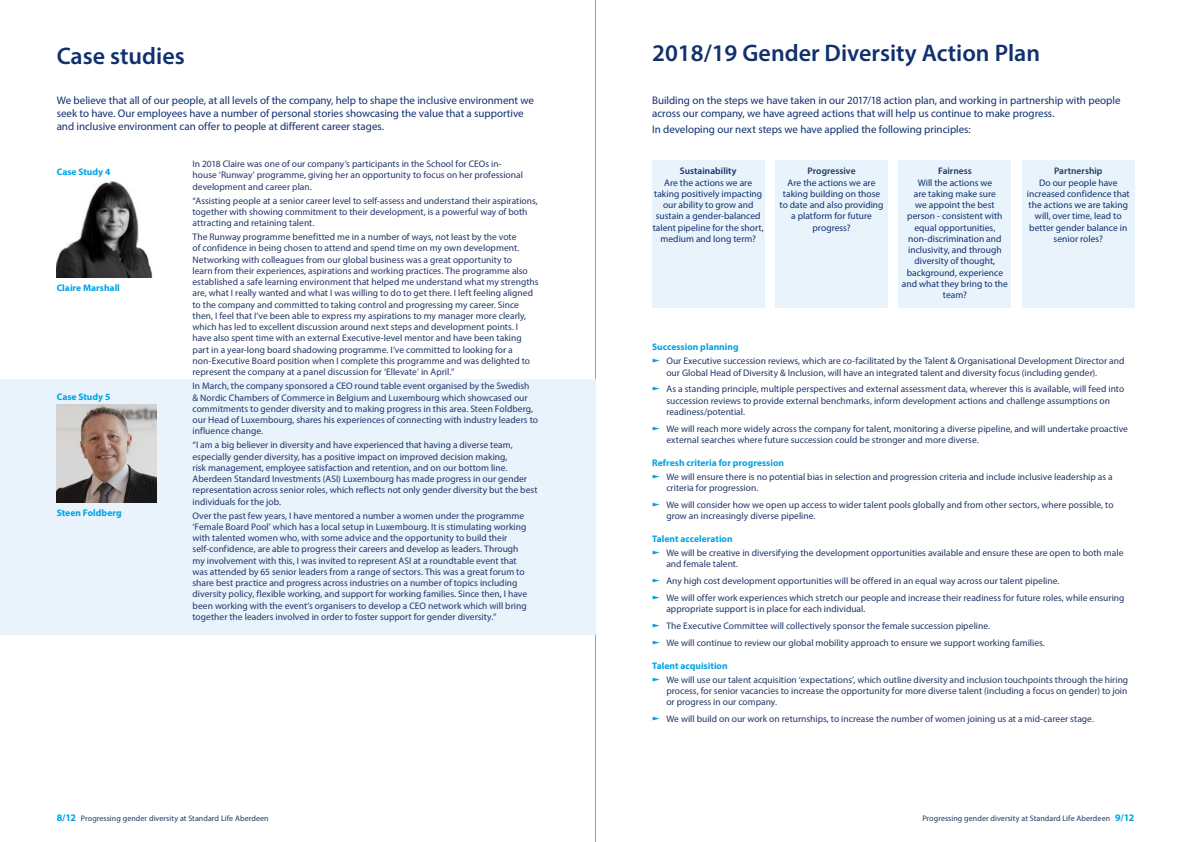
<style>
.page{position:relative;width:1191px;height:842px;background:#fff}
.page>*{position:absolute;margin:0;border:0;box-sizing:border-box;transform-origin:0 0}
.t1{font:600 24px "Myriad Pro";color:#11306e}
.t2{font:11px/13px "Myriad Pro";letter-spacing:-.005em;color:#11306e}
.t3{font:9.5px/11.2px "Myriad Pro";color:#203668}
.t4{font:9.5px/16.9px "Myriad Pro";color:#203666}
.t5{font:9.5px/11.2px "Myriad Pro";color:#11306e;text-align:center}
.t6{font:700 9.5px "Myriad Pro";letter-spacing:.005em;color:#00a3e2}
.t7{font:600 9.5px "Myriad Pro";letter-spacing:.005em;color:#203666}
.t8{font:600 9.5px "Myriad Pro";letter-spacing:.005em;color:#11306e}
.t9{font:8px "Myriad Pro";letter-spacing:.01em;color:#1f3765}
.s1{font-weight:700;color:#00a3e2}
.s2{font-family:"Standard Life";color:#00a3e2}
.s3{font-weight:700;font-size:10px;color:#00a3e2}
</style>
<div class="page">
<hr style="left:595px;top:0;width:1px;height:842px;background:#9d9d9c">
<div style="left:652px;top:160px;width:112px;height:148px;background:#e8f3fb"></div>
<div style="left:899px;top:160px;width:112px;height:148px;background:#e8f3fb"></div>
<div style="left:775px;top:160px;width:112px;height:148px;background:#e8f3fb"></div>
<div style="left:1022px;top:160px;width:112px;height:148px;background:#e8f3fb"></div>
<div style="left:0;top:379px;width:595px;height:255px;background:#e8f3fb"></div>
<img style="left:57px;top:180px;width:96px;height:98px">
<img style="left:57px;top:404px;width:100px;height:99px">
<h1 class="t1" style="left:57px;top:40px;width:130px">Case studies</h1>
<p class="t2" style="left:57px;top:94px;width:479px">We believe that all of our people, at all levels of the company, help to shape the inclusive environment we seek to have. Our employees have a number of personal stories showcasing the value that a supportive and inclusive environment can offer to people at different career stages.</p>
<p class="t6" style="left:57px;top:166px;width:55px">Case Study 4</p>
<p class="t3" style="left:192px;top:158px;width:332px">In 2018 Claire was one of our company’s participants in the School for CEOs in&shy;house ‘Runway’ programme, giving her an opportunity to focus on her professional development and career plan.</p>
<p class="t3" style="left:192px;top:195px;width:347px">“Assisting people at a senior career level to self-assess and understand their aspirations, together with showing commitment to their development, is a powerful way of both attracting and retaining talent.</p>
<p class="t3" style="left:192px;top:231px;width:347px">The Runway programme benefitted me in a number of ways, not least by the vote<br>of confidence in being chosen to attend and spend time on my own development.<br>Networking with colleagues from our global business was a great opportunity to<br>learn from their experiences, aspirations and working practices. The programme also established a safe learning environment that helped me understand what my strengths are, what I really wanted and what I was willing to do to get there. I left feeling aligned to the company and committed to taking control and progressing my career. Since then, I feel that I’ve been able to express my aspirations to my manager more clearly, which has led to excellent discussion around next steps and development points. I have also spent time with an external Executive-level mentor and have been taking part in a year-long board shadowing programme. I’ve committed to looking for a non-Executive Board position when I complete this programme and was delighted to represent the company at a panel discussion for ‘Ellevate’ in April.”</p>
<p class="t3" style="left:192px;top:380px;width:347px">In March, the company sponsored a CEO round table event organised by the Swedish<br>&amp; Nordic Chambers of Commerce in Belgium and Luxembourg which showcased our commitments to gender diversity and to making progress in this area. Steen Foldberg, our Head of Luxembourg, shares his experiences of connecting with industry leaders to influence change.</p>
<p class="t3" style="left:192px;top:439px;width:346px">“I am a big believer in diversity and have experienced that having a diverse team, especially gender diversity, has a positive impact on improved decision making,<br>risk management, employee satisfaction and retention, and on our bottom line.<br>Aberdeen Standard Investments (ASI) Luxembourg has made progress in our gender representation across senior roles, which reflects not only gender diversity but the best individuals for the job.</p>
<p class="t3" style="left:192px;top:510px;width:336px">Over the past few years, I have mentored a number a women under the programme ‘Female Board Pool’ which has a local setup in Luxembourg. It is stimulating working with talented women who, with some advice and the opportunity to build their self-confidence, are able to progress their careers and develop as leaders. Through my involvement with this, I was invited to represent ASI at a roundtable event that was attended by 65 senior leaders from a range of sectors. This was a great forum to share best practice and progress across industries on a number of topics including diversity policy, flexible working, and support for working families. Since then, I have been working with the event’s organisers to develop a CEO network which will bring together the leaders involved in order to foster support for gender diversity.”</p>
<p class="t6" style="left:57px;top:282px;width:65px">Claire Marshall</p>
<p class="t6" style="left:57px;top:390px;width:55px">Case Study 5</p>
<p class="t6" style="left:57px;top:507px;width:66px">Steen Foldberg</p>
<h1 class="t1" style="left:652px;top:37px;width:389px">2018/19 Gender Diversity Action Plan</h1>
<p class="t2" style="left:652px;top:94px;width:470px">Building on the steps we have taken in our 2017/18 action plan, and working in partnership with people across our company, we have agreed actions that will help us continue to make progress.</p>
<p class="t2" style="left:652px;top:122px;width:320px">In developing our next steps we have applied the following principles:</p>
<p class="t8" style="left:680px;top:165px;width:58px">Sustainability</p>
<p class="t5" style="left:652px;top:177px;width:113px">Are the actions we are taking positively impacting our ability to grow and sustain a gender-balanced talent pipeline for the short, medium and long term?</p>
<p class="t7" style="left:807px;top:165px;width:50px">Progressive</p>
<p class="t5" style="left:779px;top:177px;width:105px">Are the actions we are taking building on those to date and also providing a platform for future progress?</p>
<p class="t7" style="left:938px;top:165px;width:35px">Fairness</p>
<p class="t5" style="left:902px;top:177px;width:107px">Will the actions we<br>are taking make sure<br>we appoint the best person - consistent with equal opportunities, non-discrimination and inclusivity, and through diversity of thought, background, experience and what they bring to the team?</p>
<p class="t7" style="left:1054px;top:165px;width:50px">Partnership</p>
<p class="t5" style="left:1026px;top:177px;width:104px">Do our people have increased confidence that the actions we are taking will, over time, lead to better gender balance in senior roles?</p>
<p class="t4" style="left:652px;top:340px;width:474px;line-height:14.1px"><span class="s1">Succession planning<br></span><span class="s2">¬</span> Our Executive succession reviews, which are co-facilitated by the Talent &amp; Organisational Development Director and</p>
<p class="t4" style="left:652px;top:364px;width:473px;text-indent:14px">our Global Head of Diversity &amp; Inclusion, will have an integrated talent and diversity focus (including gender).<br><span class="s2">¬</span> As a standing principle, multiple perspectives and external assessment data, wherever this is available, will feed into</p>
<p class="t4" style="left:666px;top:395px;width:445px;line-height:11.2px">succession reviews to provide external benchmarks, inform development actions and challenge assumptions on readiness/potential.</p>
<p class="t4" style="left:666px;top:423px;width:463px;line-height:11.2px;text-indent:-14px"><span class="s2">¬</span> We will reach more widely across the company for talent, monitoring a diverse pipeline, and will undertake proactive external searches where future succession could be stronger and more diverse.</p>
<p class="t4" style="left:652px;top:455px;width:462px;line-height:14.1px"><span class="s1">Refresh criteria for progression<br></span><span class="s2">¬</span> We will ensure there is no potential bias in selection and progression criteria and include inclusive leadership as a</p>
<p class="t4" style="left:652px;top:479px;width:463px;text-indent:14px">criteria for progression.<br><span class="s2">¬</span> We will consider how we open up access to wider talent pools globally and from other sectors, where possible, to</p>
<p class="t4" style="left:666px;top:507px;width:151px">grow an increasingly diverse pipeline.</p>
<p class="t4" style="left:652px;top:531px;width:473px;line-height:14.1px"><span class="s1">Talent acceleration<br></span><span class="s2">¬</span> We will be creative in diversifying the development opportunities available and ensure these are open to both male</p>
<p class="t4" style="left:652px;top:555px;width:474px;text-indent:14px">and female talent.<br><span class="s2">¬</span> Any high cost development opportunities will be offered in an equal way across our talent pipeline.<br><span class="s2">¬</span> We will offer work experiences which stretch our people and increase their readiness for future roles, while ensuring</p>
<p class="t4" style="left:652px;top:600px;width:394px;text-indent:14px">appropriate support is in place for each individual.<br><span class="s2">¬</span> The Executive Committee will collectively sponsor the female succession pipeline.<br><span class="s2">¬</span> We will continue to review our global mobility approach to ensure we support working families.</p>
<p class="t4" style="left:652px;top:658px;width:477px;line-height:14.1px"><span class="s1">Talent acquisition<br></span><span class="s2">¬</span> We will use our talent acquisition ‘expectations’, which outline diversity and inclusion touchpoints through the hiring</p>
<p class="t4" style="left:666px;top:685px;width:462px;line-height:11.2px">process, for senior vacancies to increase the opportunity for more diverse talent (including a focus on gender) to join or progress in our company.</p>
<p class="t4" style="left:652px;top:710px;width:443px"><span class="s2">¬</span> We will build on our work on returnships, to increase the number of women joining us at a mid-career stage.</p>
<p class="t9" style="left:57px;top:813px;width:213px"><span class="s3">8/12</span> Progressing gender diversity at Standard Life Aberdeen</p>
<p class="t9" style="left:922px;top:813px;width:213px">Progressing gender diversity at Standard Life Aberdeen <span class="s3">9/12</span></p>
</div>
